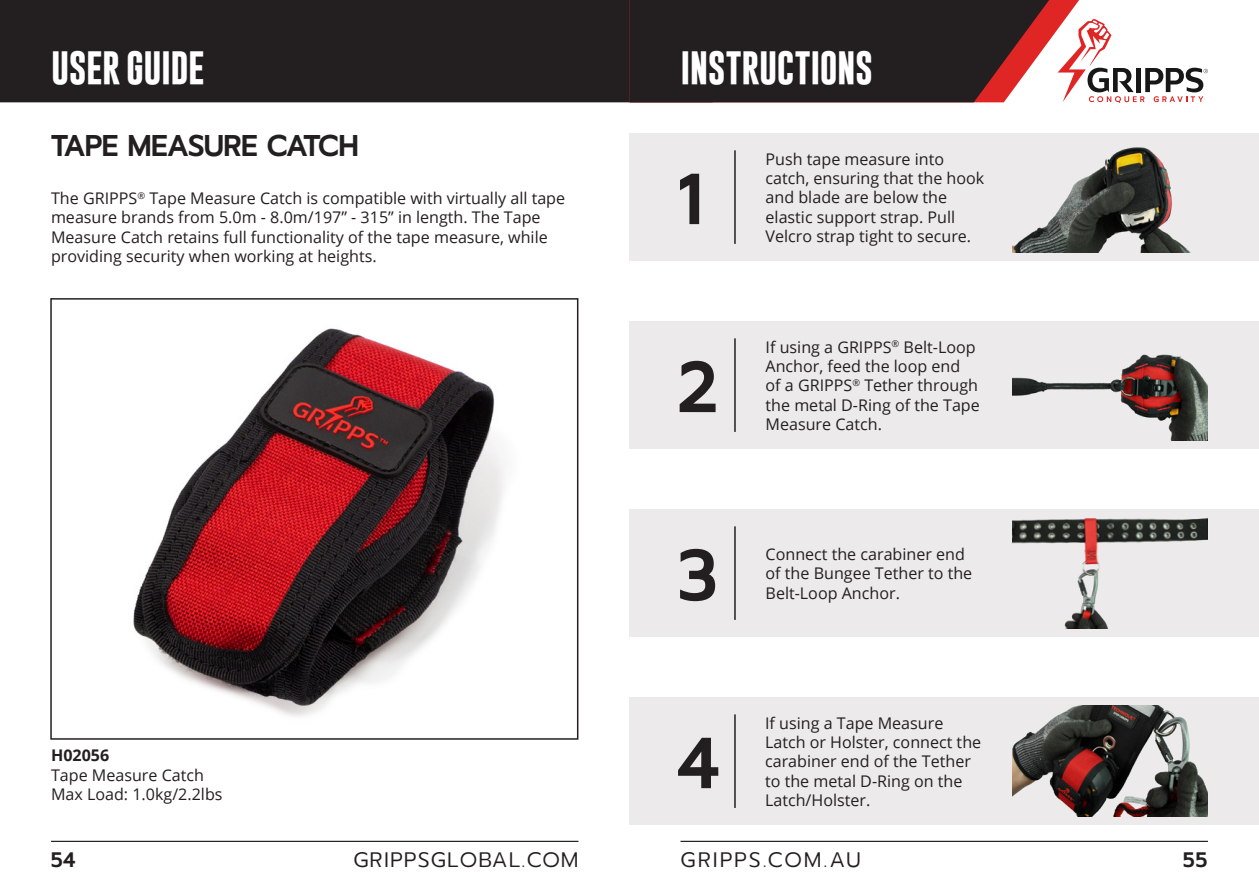
<style>
.page{position:relative;width:1259px;height:893px;background:#fff}
.page>*{position:absolute;margin:0;border:0;box-sizing:border-box;transform-origin:0 0}
.t1{font:700 72px "Metzler";color:#231f20}
.t2{font:700 33.9px "Gobold";letter-spacing:-.015em;color:#fff}
.t3{font:700 30px "Metzler";letter-spacing:-.04em;color:#231f20}
.t4{font:300 21px "Metzler";letter-spacing:.06em;color:#231f20}
.t5{font:300 21px "Metzler";letter-spacing:.09em;color:#231f20}
.t6{font:700 21px "Metzler";color:#231f20}
.Instruction_Copy{font:16.2px/19.2px "Open Sans";color:#231f20}
.Instruction_Copy-2{font:700 16.2px "Open Sans";color:#231f20}
</style>
<div class="page">
<hr style="left:680px;top:841px;width:528px;height:1px;background:#231f20">
<hr style="left:51px;top:841px;width:527px;height:1px;background:#231f20">
<div style="left:0;top:0;width:629px;height:102px;background:#231f20"></div>
<svg style="left:629px;top:0;width:450px;height:102px;fill:#231f20"></svg>
<svg style="left:1057px;top:19px;width:151px;height:84px"></svg>
<svg style="left:50px;top:298px;width:529px;height:442px"></svg>
<div style="left:629px;top:509px;width:630px;height:128px;background:#edeaeb"></div>
<img style="left:1012px;top:518px;width:196px;height:110px">
<hr style="left:734px;top:526px;width:1px;height:94px;background:#231f20">
<div style="left:629px;top:321px;width:630px;height:128px;background:#edeaeb"></div>
<hr style="left:734px;top:338px;width:1px;height:94px;background:#231f20">
<img style="left:1012px;top:354px;width:196px;height:86px">
<div style="left:629px;top:133px;width:630px;height:128px;background:#edeaeb"></div>
<img style="left:1012px;top:147px;width:178px;height:105px">
<hr style="left:734px;top:150px;width:1px;height:94px;background:#231f20">
<div style="left:629px;top:697px;width:630px;height:128px;background:#edeaeb"></div>
<hr style="left:734px;top:714px;width:1px;height:94px;background:#231f20">
<img style="left:1012px;top:706px;width:196px;height:110px">
<h2 class="t2" style="left:51px;top:46px;width:155px">USER GUIDE</h2>
<h2 class="t2" style="left:680px;top:46px;width:194px">INSTRUCTIONS</h2>
<p class="t3" style="left:51px;top:128px;width:310px">TAPE MEASURE CATCH</p>
<p class="Instruction_Copy" style="left:51px;top:188px;width:515px">The GRIPPS<sup>®</sup> Tape Measure Catch is compatible with virtually all tape measure brands from 5.0m - 8.0m/197” - 315” in length. The Tape Measure Catch retains full functionality of the tape measure, while providing security when working at heights.</p>
<p class="Instruction_Copy-2" style="left:51px;top:744px;width:60px">H02056</p>
<p class="Instruction_Copy" style="left:51px;top:765px;width:154px">Tape Measure Catch</p>
<p class="Instruction_Copy" style="left:51px;top:784px;width:173px">Max Load: 1.0kg/2.2lbs</p>
<p class="t1" style="left:677px;top:158px;width:28px">1</p>
<p class="t1" style="left:677px;top:346px;width:43px">2</p>
<p class="Instruction_Copy" style="left:765px;top:149px;width:220px">Push tape measure into catch, ensuring that the hook and blade are below the elastic support strap. Pull<br>Velcro strap tight to secure.</p>
<p class="Instruction_Copy" style="left:765px;top:337px;width:216px">If using a GRIPPS<sup>®</sup> Belt-Loop<br>Anchor, feed the loop end<br>of a GRIPPS<sup>®</sup> Tether through the metal D-Ring of the Tape<br>Measure Catch.</p>
<p class="t1" style="left:677px;top:534px;width:43px">3</p>
<p class="Instruction_Copy" style="left:765px;top:544px;width:208px">Connect the carabiner end of the Bungee Tether to the<br>Belt-Loop Anchor.</p>
<p class="t1" style="left:677px;top:722px;width:45px">4</p>
<p class="Instruction_Copy" style="left:765px;top:713px;width:218px">If using a Tape Measure<br>Latch or Holster, connect the carabiner end of the Tether to the metal D-Ring on the<br>Latch/Holster.</p>
<p class="t6" style="left:51px;top:848px;width:26px">54</p>
<p class="t4" style="left:353px;top:848px;width:227px">GRIPPSGLOBAL.COM</p>
<p class="t5" style="left:680px;top:848px;width:182px">GRIPPS.COM.AU</p>
<p class="t6" style="left:1183px;top:848px;width:26px">55</p>
</div>
